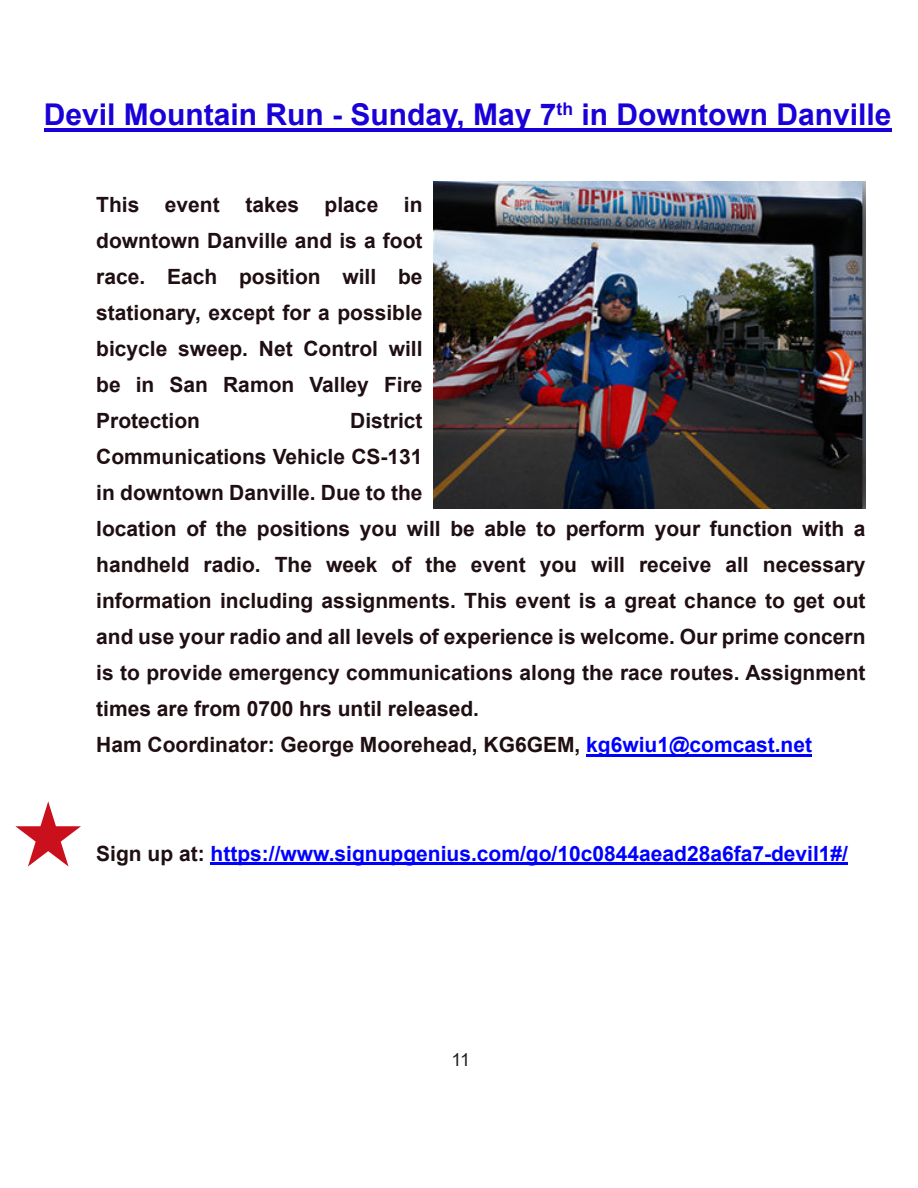
<style>
.page{position:relative;width:918px;height:1188px;background:#fff}
.page>*{position:absolute;margin:0;border:0;box-sizing:border-box;transform-origin:0 0}
.t1{font:700 30px "Arial";color:#1a00d8}
.t2{font:700 21px/36px "Arial";color:#1f0f12;text-align:justify}
.t3{font:700 21px "Arial";color:#00f}
.t4{font:18px "Arial";color:#231f20}
.s1{color:#00f}
.s2{color:#1f0f12}
</style>
<div class="page">
<hr style="left:586px;top:754px;width:226px;height:3px;background:#00f">
<hr style="left:211px;top:863px;width:637px;height:2px;background:#00f">
<hr style="left:44px;top:128px;width:513px;height:4px;background:#1a00d8">
<hr style="left:557px;top:128px;width:16px;height:4px;background:#1a00d8">
<hr style="left:573px;top:128px;width:318px;height:4px;background:#1a00d8">
<img style="left:433px;top:182px;width:433px;height:326px">
<svg style="left:15px;top:801px;width:66px;height:66px"></svg>
<h1 class="t1" style="left:44px;top:103px;width:849px">Devil Mountain Run - Sunday, May 7<sup>th</sup> in Downtown Danville</h1>
<p class="t2" style="left:96px;top:189px;width:328px">This event takes place in downtown Danville and is a foot race. Each position will be stationary, except for a possible bicycle sweep. Net Control will be in San Ramon Valley Fire Protection</p>
<p class="t2" style="left:96px;top:405px;width:771px;text-align:left;text-indent:254px">District<br>Communications Vehicle CS-131<br>in downtown Danville. Due to the<br>location of the positions you will be able to perform your function with a handheld radio. The week of the event you will receive all necessary information including assignments. This event is a great chance to get out and use your radio and all levels of experience is welcome. Our prime concern is to provide emergency communications along the race routes. Assignment times are from 0700 hrs until released.<br>Ham Coordinator: George Moorehead, KG6GEM, <span class="s1">kg6wiu1@comcast.net</span></p>
<p class="t3" style="left:96px;top:845px;width:753px"><span class="s2">Sign up at:</span> https://www.signupgenius.com/go/10c0844aead28a6fa7-devil1#/</p>
<p class="t4" style="left:451px;top:1053px;width:20px">11</p>
</div>
